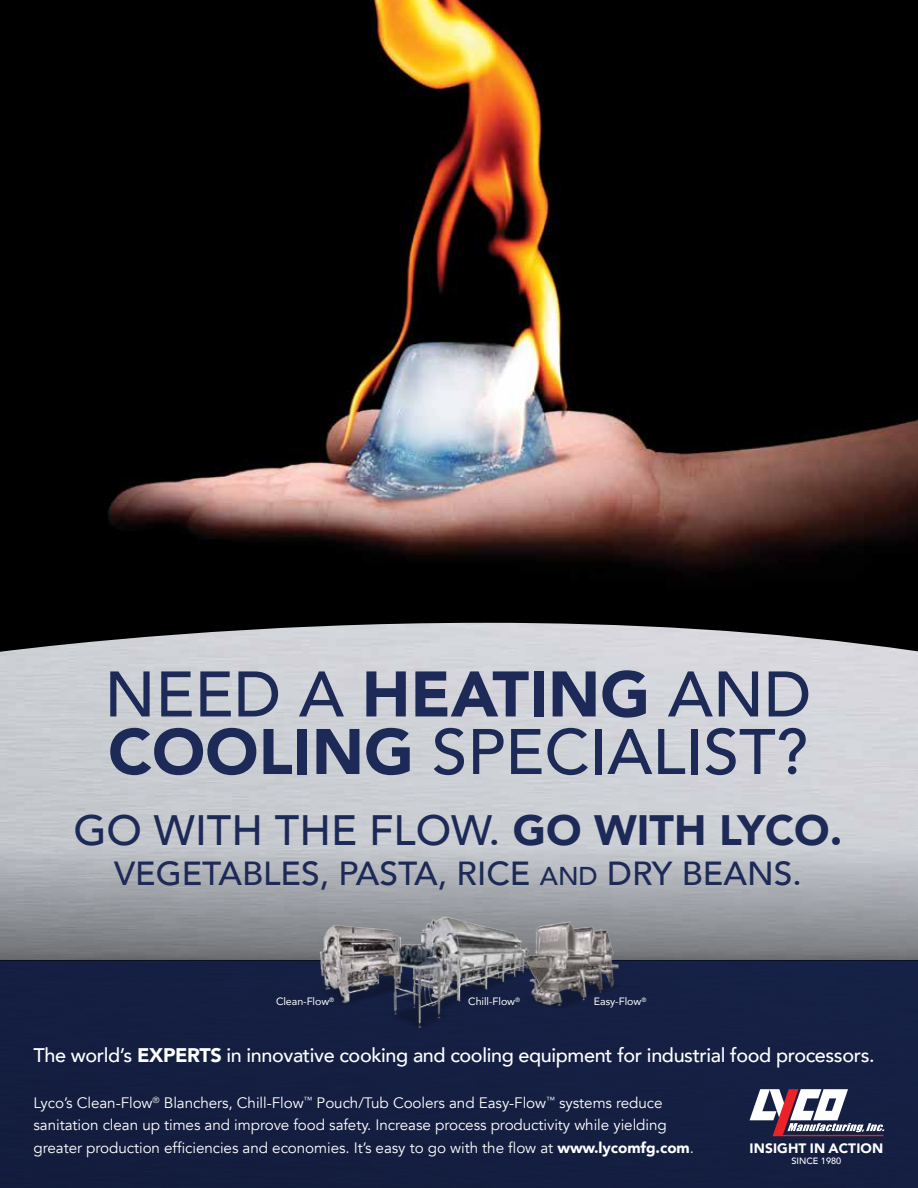
<style>
.page{position:relative;width:918px;height:1188px;background:#fff}
.page>*{position:absolute;margin:0;border:0;box-sizing:border-box;transform-origin:0 0}
.t1{font:500 63.6px/57.6px "Avenir";color:#1d2a57}
.t2{font:500 42.45px "Avenir";color:#1d2a57}
.t3{font:500 33.3px "Avenir";color:#1d2a57}
.t4{font:500 19.65px "Avenir";letter-spacing:-.02em;color:#fff}
.t5{font:15.15px/22.6px "Avenir";letter-spacing:-.005em;color:#fff}
.t6{font:900 13.65px "Avenir";letter-spacing:.01em;color:#fff}
.t7{font:10.65px "Avenir";letter-spacing:-.005em;color:#fff}
.t8{font:500 9.15px "Avenir";color:#fff}
.s1{font-weight:900}
.s2{font-size:25.8px}
</style>
<div class="page">
<img style="left:0;top:0;width:918px;height:623px">
<img style="left:0;top:623px;width:918px;height:224px">
<div style="left:0;top:847px;width:918px;height:113px;background:linear-gradient(to bottom,#c7cad0,#717377)"></div>
<div style="left:0;top:960px;width:918px;height:228px;background:#151f42"></div>
<svg style="left:750px;top:1089px;width:134px;height:47px"></svg>
<img style="left:246px;top:907px;width:426px;height:121px">
<h1 class="t1" style="left:104px;top:662px;width:708px">NEED A <span class="s1">HEATING</span> AND<br><span class="s1">COOLING</span> SPECIALIST?</h1>
<h2 class="t2" style="left:73px;top:794px;width:771px">GO WITH THE FLOW. <span class="s1">GO WITH LYCO.</span></h2>
<h3 class="t3" style="left:114px;top:845px;width:689px">VEGETABLES, PASTA, RICE <span class="s2">AND</span> DRY BEANS.</h3>
<p class="t7" style="left:276px;top:993px;width:60px">Clean-Flow<sup>®</sup></p>
<p class="t7" style="left:468px;top:993px;width:53px">Chill-Flow<sup>®</sup></p>
<p class="t7" style="left:594px;top:993px;width:54px">Easy-Flow<sup>®</sup></p>
<p class="t4" style="left:34px;top:1038px;width:843px">The world’s <span class="s1">EXPERTS</span> in innovative cooking and cooling equipment for industrial food processors.</p>
<p class="t5" style="left:34px;top:1091px;width:662px">Lyco’s Clean-Flow<sup>®</sup> Blanchers, Chill-Flow<sup>™</sup> Pouch/Tub Coolers and Easy-Flow<sup>™</sup> systems reduce sanitation clean up times and improve food safety. Increase process productivity while yielding greater production efficiencies and economies. It’s easy to go with the flow at <span class="s1">www.lycomfg.com</span>.</p>
<p class="t6" style="left:750px;top:1137px;width:135px">INSIGHT IN ACTION</p>
<p class="t8" style="left:792px;top:1153px;width:51px">SINCE 1980</p>
</div>
